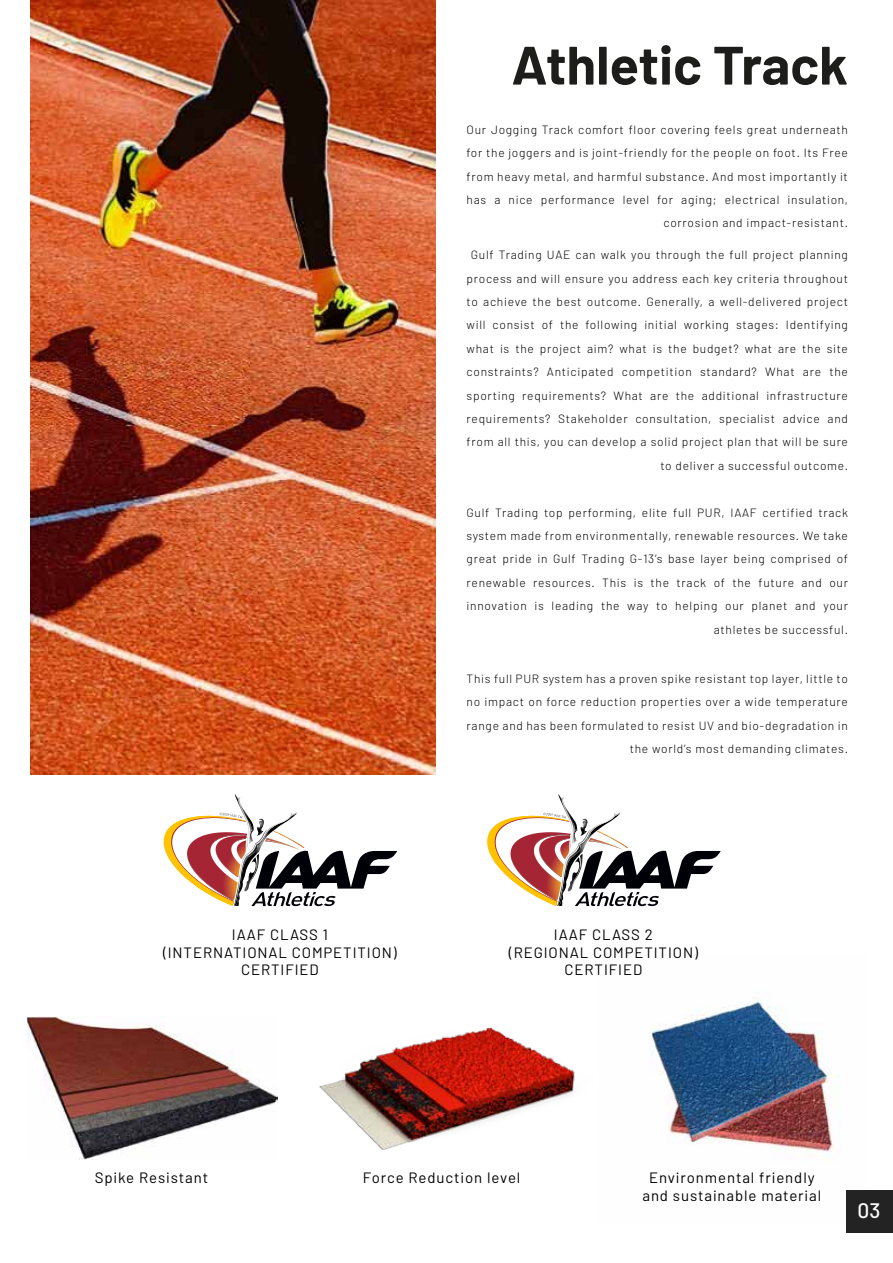
<style>
.page{position:relative;width:893px;height:1263px;background:#fff}
.page>*{position:absolute;margin:0;border:0;box-sizing:border-box;transform-origin:0 0}
.t1{font:700 54px "Barlow";color:#1d1d1b}
.t2{font:500 21px "Barlow";color:#fff}
.t3{font:15px/17.4px "Barlow";letter-spacing:.06em;color:#000;text-align:center}
.t4{font:300 12px/23.4px "Barlow";letter-spacing:.06em;color:#000;text-align:right}
</style>
<div class="page">
<img style="left:650px;top:997px;width:190px;height:164px">
<svg style="left:163px;top:794px;width:234px;height:112px"></svg>
<svg style="left:487px;top:794px;width:234px;height:112px"></svg>
<img style="left:27px;top:1017px;width:250px;height:142px">
<img style="left:319px;top:1027px;width:256px;height:122px">
<img style="left:30px;top:0;width:406px;height:774px">
<div style="left:846px;top:1190px;width:47px;height:43px;background:#232323"></div>
<h1 class="t1" style="left:511px;top:32px;width:338px">Athletic Track</h1>
<p class="t4" style="left:467px;top:117px;width:383px">Our Jogging Track comfort floor covering feels great underneath for the joggers and is joint-friendly for the people on foot. Its Free from heavy metal, and harmful substance. And most importantly it has a nice performance level for aging; electrical insulation, corrosion and impact-resistant.</p>
<p class="t4" style="left:467px;top:243px;width:383px">Gulf Trading UAE can walk you through the full project planning process and will ensure you address each key criteria throughout to achieve the best outcome. Generally, a well-delivered project will consist of the following initial working stages: Identifying what is the project aim? what is the budget? what are the site constraints? Anticipated competition standard? What are the sporting requirements? What are the additional infrastructure requirements? Stakeholder consultation, specialist advice and from all this, you can develop a solid project plan that will be sure to deliver a successful outcome.</p>
<p class="t4" style="left:467px;top:500px;width:383px">Gulf Trading top performing, elite full PUR, IAAF certified track system made from environmentally, renewable resources. We take great pride in Gulf Trading G-13’s base layer being comprised of renewable resources. This is the track of the future and our innovation is leading the way to helping our planet and your athletes be successful.</p>
<p class="t4" style="left:467px;top:666px;width:383px">This full PUR system has a proven spike resistant top layer, little to no impact on force reduction properties over a wide temperature range and has been formulated to resist UV and bio-degradation in the world’s most demanding climates.</p>
<p class="t3" style="left:163px;top:926px;width:235px">IAAF CLASS 1<br>(INTERNATIONAL COMPETITION)<br>CERTIFIED</p>
<p class="t3" style="left:509px;top:926px;width:191px">IAAF CLASS 2<br>(REGIONAL COMPETITION)<br>CERTIFIED</p>
<p class="t3" style="left:95px;top:1169px;width:115px">Spike Resistant</p>
<p class="t3" style="left:363px;top:1169px;width:159px">Force Reduction level</p>
<p class="t3" style="left:642px;top:1169px;width:180px">Environmental friendly and sustainable material</p>
<h2 class="t2" style="left:857px;top:1198px;width:24px">03</h2>
</div>
